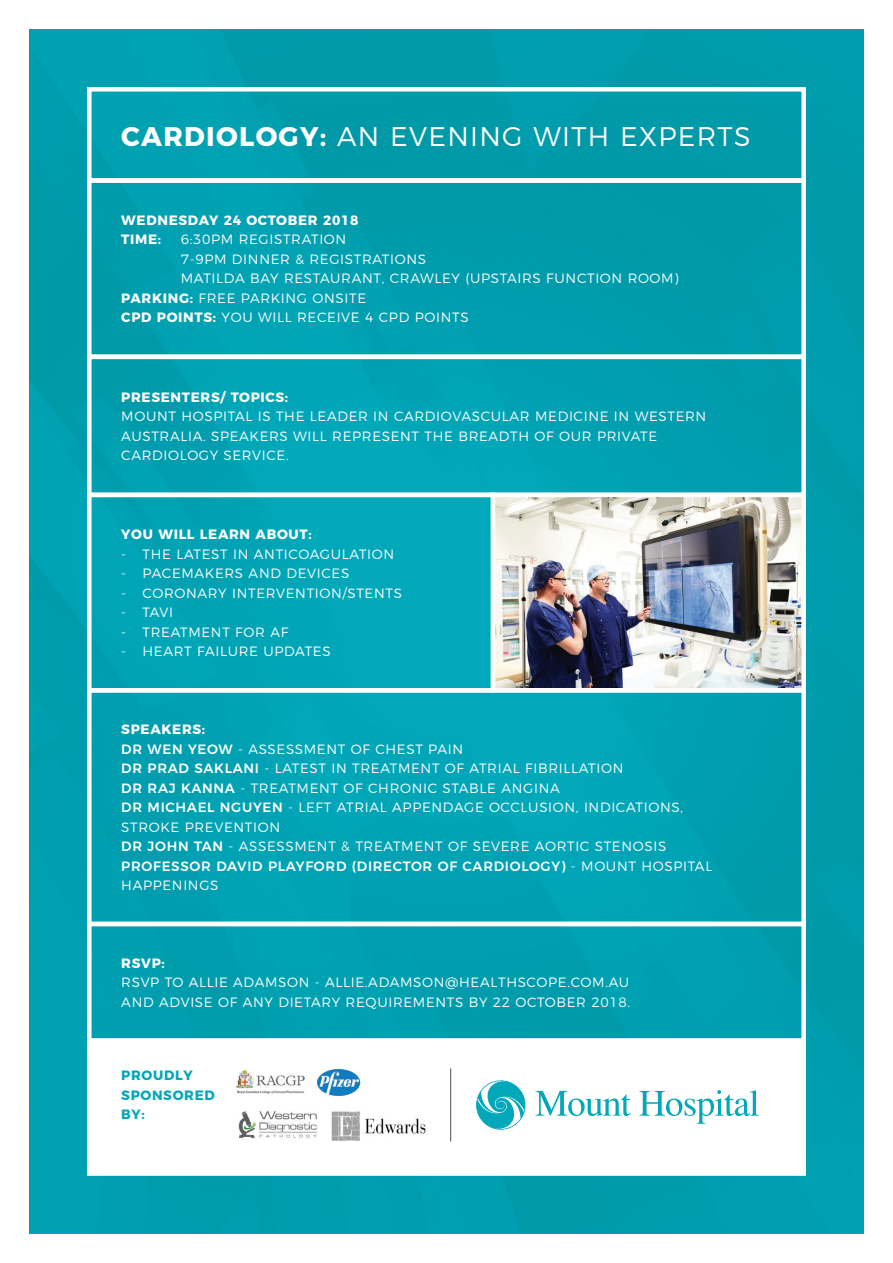
<style>
.page{position:relative;width:893px;height:1263px;background:#fff}
.page>*{position:absolute;margin:0;border:0;box-sizing:border-box;transform-origin:0 0}
.t1{font:300 27px "Montserrat";letter-spacing:.05em;color:#fff}
.t2{font:300 13.5px/19.5px "Montserrat";letter-spacing:.05em;color:#fff}
.t3{font:700 13.5px/19.5px "Montserrat";letter-spacing:.05em;color:#fff}
.t4{font:700 13.5px/19.5px "Montserrat";letter-spacing:.05em;color:#00a8b9}
.s1{font-weight:700}
.s2{font-weight:500}
</style>
<div class="page">
<img style="left:30px;top:30px;width:833px;height:1203px">
<div style="left:87px;top:87px;width:719px;height:96px;border:4px solid #fff"></div>
<div style="left:87px;top:178px;width:719px;height:181px;border:4px solid #fff"></div>
<div style="left:87px;top:355px;width:719px;height:142px;border:4px solid #fff"></div>
<div style="left:87px;top:493px;width:408px;height:199px;border:4px solid #fff"></div>
<img style="left:496px;top:498px;width:305px;height:189px">
<div style="left:491px;top:493px;width:315px;height:199px;border:4px solid #fff"></div>
<div style="left:87px;top:922px;width:719px;height:121px;border:4px solid #fff"></div>
<div style="left:87px;top:688px;width:719px;height:238px;border:4px solid #fff"></div>
<div style="left:87px;top:1038px;width:719px;height:138px;background:#fff;border:4px solid #fff"></div>
<img style="left:317px;top:1069px;width:43px;height:27px">
<img style="left:236px;top:1069px;width:69px;height:25px">
<img style="left:238px;top:1111px;width:79px;height:28px">
<img style="left:331px;top:1111px;width:94px;height:30px">
<svg style="left:476px;top:1080px;width:50px;height:50px"></svg>
<svg style="left:535px;top:1091px;width:96px;height:25px"></svg>
<svg style="left:639px;top:1090px;width:120px;height:34px"></svg>
<hr style="left:450px;top:1068px;width:1px;height:73px;background:#4c5159">
<h1 class="t1" style="left:121px;top:116px;width:631px"><span class="s1">CARDIOLOGY:</span> AN EVENING WITH EXPERTS</h1>
<p class="t3" style="left:121px;top:209px;width:239px">WEDNESDAY 24 OCTOBER 2018<br>TIME:</p>
<p class="t2" style="left:181px;top:229px;width:167px">6:30PM REGISTRATION</p>
<p class="t2" style="left:181px;top:248px;width:247px">7-9PM DINNER &amp; REGISTRATIONS</p>
<p class="t2" style="left:181px;top:268px;width:499px">MATILDA BAY RESTAURANT, CRAWLEY (UPSTAIRS FUNCTION ROOM)</p>
<p class="t2" style="left:121px;top:287px;width:246px"><span class="s1">PARKING:</span> FREE PARKING ONSITE</p>
<p class="t2" style="left:121px;top:307px;width:349px"><span class="s1">CPD POINTS:</span> YOU WILL RECEIVE 4 CPD POINTS</p>
<p class="t3" style="left:121px;top:386px;width:168px">PRESENTERS/ TOPICS:</p>
<p class="t2" style="left:121px;top:405px;width:587px">MOUNT HOSPITAL IS THE LEADER IN CARDIOVASCULAR MEDICINE IN WESTERN<br>AUSTRALIA. SPEAKERS WILL REPRESENT THE BREADTH OF OUR PRIVATE<br>CARDIOLOGY SERVICE.</p>
<p class="t3" style="left:121px;top:523px;width:192px">YOU WILL LEARN ABOUT:</p>
<p class="t2" style="left:121px;top:543px;width:274px">- THE LATEST IN ANTICOAGULATION</p>
<p class="t2" style="left:121px;top:562px;width:230px">- PACEMAKERS AND DEVICES</p>
<p class="t2" style="left:121px;top:582px;width:282px">- CORONARY INTERVENTION/STENTS</p>
<p class="t2" style="left:121px;top:601px;width:53px">- TAVI</p>
<p class="t2" style="left:121px;top:621px;width:169px">- TREATMENT FOR AF</p>
<p class="t2" style="left:121px;top:640px;width:211px">- HEART FAILURE UPDATES</p>
<p class="t2" style="left:121px;top:718px;width:592px"><span class="s1">SPEAKERS:<br></span><span class="s2">DR WEN YEOW</span> - ASSESSMENT OF CHEST PAIN<br><span class="s2">DR PRAD SAKLANI</span> - LATEST IN TREATMENT OF ATRIAL FIBRILLATION<br><span class="s2">DR RAJ KANNA</span> - TREATMENT OF CHRONIC STABLE ANGINA<br><span class="s2">DR MICHAEL NGUYEN</span> - LEFT ATRIAL APPENDAGE OCCLUSION, INDICATIONS, STROKE PREVENTION<br><span class="s2">DR JOHN TAN</span> - ASSESSMENT &amp; TREATMENT OF SEVERE AORTIC STENOSIS <span class="s2">PROFESSOR DAVID PLAYFORD (DIRECTOR OF CARDIOLOGY)</span> - MOUNT HOSPITAL HAPPENINGS</p>
<p class="t3" style="left:121px;top:952px;width:45px">RSVP:</p>
<p class="t2" style="left:121px;top:972px;width:510px">RSVP TO ALLIE ADAMSON - ALLIE.ADAMSON@HEALTHSCOPE.COM.AU<br>AND ADVISE OF ANY DIETARY REQUIREMENTS BY 22 OCTOBER 2018.</p>
<p class="t4" style="left:121px;top:1064px;width:95px">PROUDLY<br>SPONSORED<br>BY:</p>
</div>
